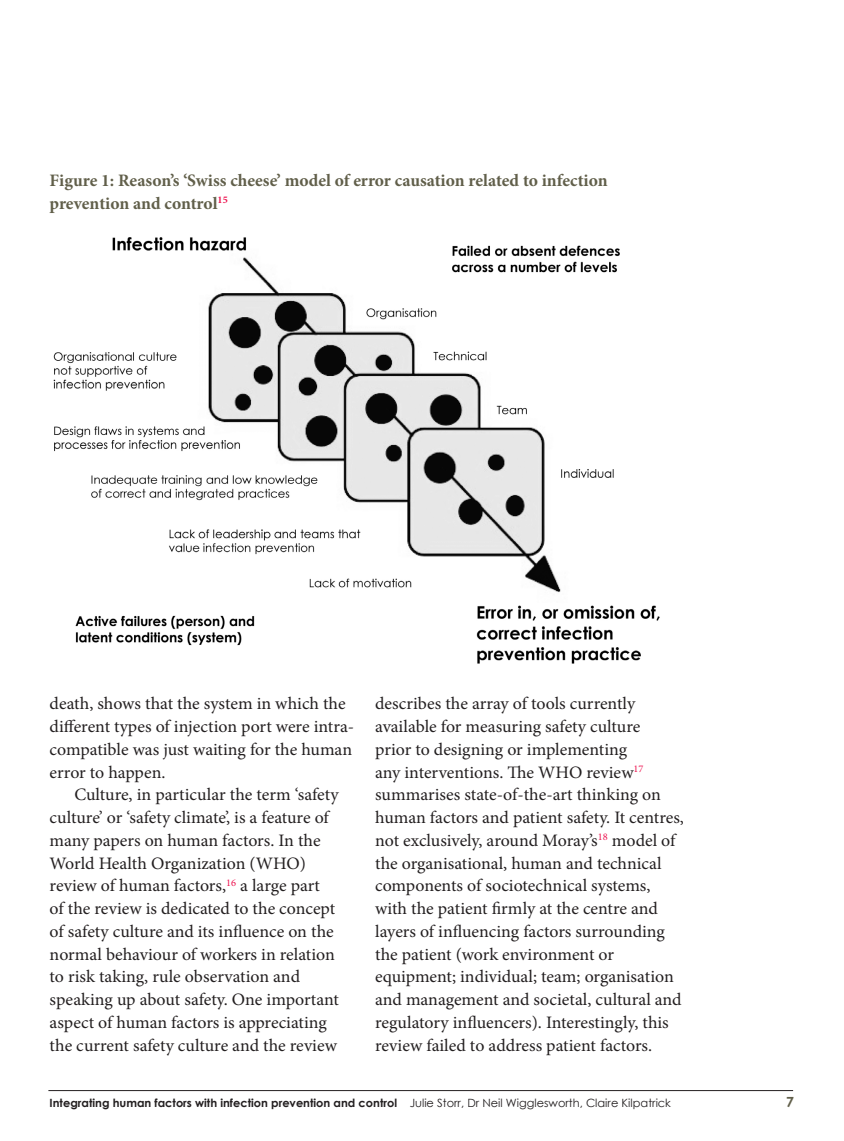
<style>
.page{position:relative;width:844px;height:1141px;background:#fff}
.page>*{position:absolute;margin:0;border:0;box-sizing:border-box;transform-origin:0 0}
.t1{font:17.5px/22.8px "Minion Pro";color:#231f20}
.t2{font:700 17.5px/22.8px "Minion Pro";letter-spacing:-.005em;color:#615f4a}
.t3{font:700 14px "Century Gothic";color:#615f4a}
.t4{font:700 11.38px "Century Gothic";color:#231f20}
.s1{font-weight:400}
</style>
<div class="page">
<hr style="left:48px;top:1090px;width:744px;height:1px;background:#231f20">
<img style="left:53px;top:237px;width:607px;height:427px">
<p class="t2" style="left:50px;top:169px;width:559px">Figure 1: Reason’s ‘Swiss cheese’ model of error causation related to infection prevention and control<sup>15</sup></p>
<p class="t1" style="left:50px;top:692px;width:306px">death, shows that the system in which the different types of injection port were intra&shy;compatible was just waiting for the human error to happen.</p>
<p class="t1" style="left:50px;top:783px;width:291px;text-indent:25px">Culture, in particular the term ‘safety culture’ or ‘safety climate’, is a feature of many papers on human factors. In the World Health Organization (WHO) review of human factors,<sup>16</sup> a large part<br>of the review is dedicated to the concept of safety culture and its influence on the normal behaviour of workers in relation to risk taking, rule observation and speaking up about safety. One important aspect of human factors is appreciating the current safety culture and the review</p>
<p class="t1" style="left:375px;top:692px;width:310px">describes the array of tools currently available for measuring safety culture<br>prior to designing or implementing<br>any interventions. The WHO review<sup>17 </sup>summarises state-of-the-art thinking on human factors and patient safety. It centres, not exclusively, around Moray’s<sup>18</sup> model of the organisational, human and technical components of sociotechnical systems, with the patient firmly at the centre and layers of influencing factors surrounding the patient (work environment or equipment; individual; team; organisation and management and societal, cultural and regulatory influencers). Interestingly, this review failed to address patient factors.</p>
<p class="t4" style="left:50px;top:1094px;width:622px">Integrating human factors with infection prevention and control <span class="s1">Julie Storr, Dr Neil Wigglesworth, Claire Kilpatrick</span></p>
<p class="t3" style="left:785px;top:1091px;width:9px">7</p>
</div>
